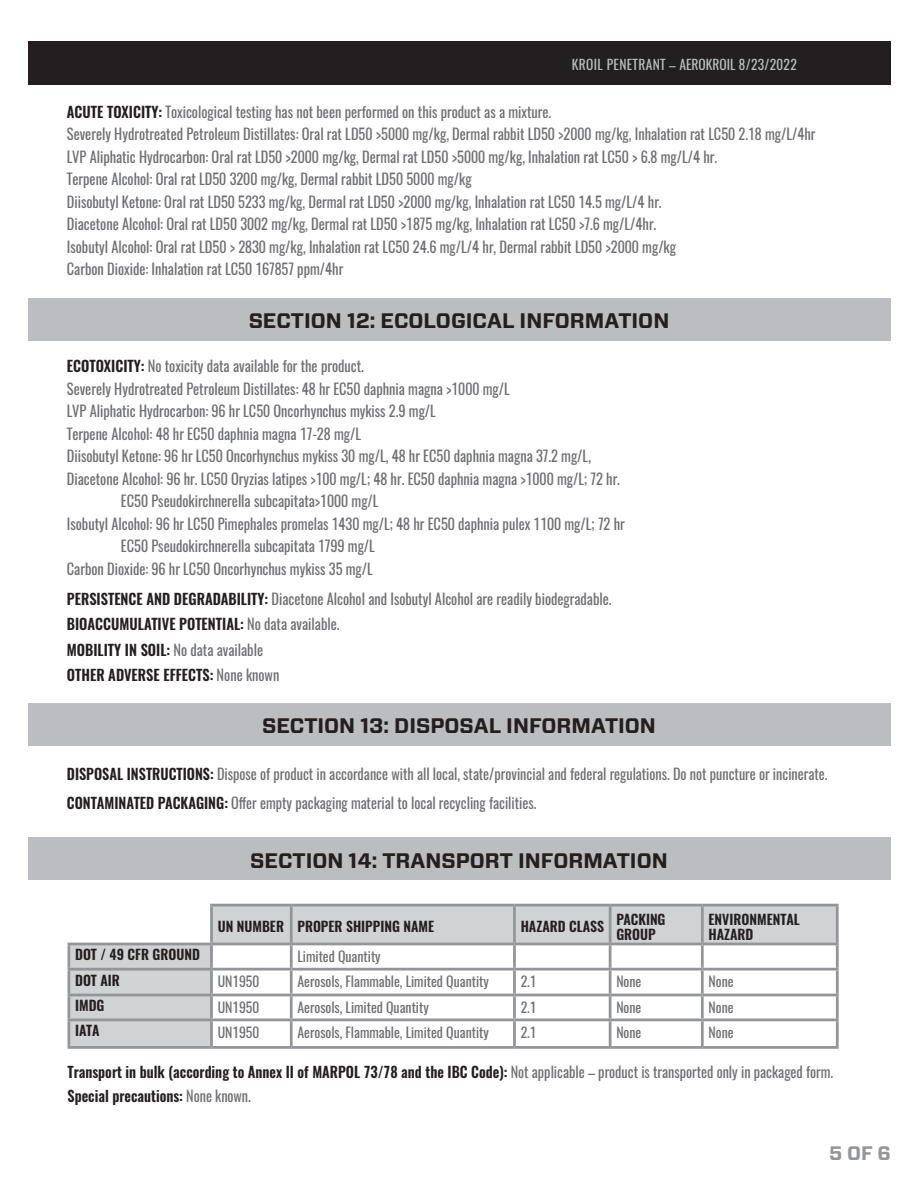
<style>
.page{position:relative;width:918px;height:1188px;background:#fff}
.page>*{position:absolute;margin:0;border:0;box-sizing:border-box;transform-origin:0 0}
.t1{font:700 21px "Vitesse Sans";color:#231f20}
.t2{font:700 19.5px "Vitesse Sans";color:#939598}
.t3{font:15px/22.5px "Oswald";color:#6d6e71;scale:.96 1}
.t4{font:15px/28.5px "Oswald";color:#6d6e71;scale:.95 1}
.t5{font:600 15px/24px "Oswald";color:#231f20;scale:.95 1}
.t6{font:13.8px "Oswald";color:#6d6e71}
.t7{font:600 13.8px/15px "Oswald";color:#231f20}
.t8{font:13.5px "Oswald";letter-spacing:.025em;color:#bdbec0}
.s1{font-weight:600;color:#231f20}
.s2{font-weight:400;color:#6d6e71}
</style>
<div class="page">
<div style="left:28px;top:41px;width:862px;height:44px;background:#231f20"></div>
<div style="left:28px;top:299px;width:862px;height:42px;background:#bcbdc0"></div>
<div style="left:28px;top:703px;width:862px;height:42px;background:#bcbdc0"></div>
<div style="left:28px;top:837px;width:862px;height:42px;background:#bcbdc0"></div>
<svg style="left:69px;top:906px;width:767px;height:140px"></svg>
<hr style="left:291px;top:904px;width:223px;height:2px;background:#939598">
<hr style="left:514px;top:904px;width:96px;height:2px;background:#939598">
<hr style="left:513px;top:906px;width:3px;height:37px;background:#939598">
<hr style="left:610px;top:904px;width:92px;height:2px;background:#939598">
<hr style="left:609px;top:906px;width:3px;height:37px;background:#939598">
<hr style="left:702px;top:904px;width:137px;height:2px;background:#939598">
<hr style="left:701px;top:906px;width:3px;height:37px;background:#939598">
<hr style="left:836px;top:906px;width:3px;height:37px;background:#939598">
<hr style="left:291px;top:943px;width:223px;height:2px;background:#939598">
<hr style="left:290px;top:945px;width:3px;height:23px;background:#939598">
<hr style="left:514px;top:943px;width:96px;height:2px;background:#939598">
<hr style="left:513px;top:945px;width:3px;height:23px;background:#939598">
<hr style="left:610px;top:943px;width:92px;height:2px;background:#939598">
<hr style="left:609px;top:945px;width:3px;height:23px;background:#939598">
<hr style="left:702px;top:943px;width:137px;height:2px;background:#939598">
<hr style="left:701px;top:945px;width:3px;height:23px;background:#939598">
<hr style="left:836px;top:945px;width:3px;height:23px;background:#939598">
<hr style="left:68px;top:971px;width:2px;height:23px;background:#939598">
<hr style="left:212px;top:968px;width:79px;height:3px;background:#939598">
<hr style="left:210px;top:971px;width:3px;height:23px;background:#939598">
<hr style="left:291px;top:968px;width:223px;height:3px;background:#939598">
<hr style="left:290px;top:971px;width:3px;height:23px;background:#939598">
<hr style="left:514px;top:968px;width:96px;height:3px;background:#939598">
<hr style="left:513px;top:971px;width:3px;height:23px;background:#939598">
<hr style="left:610px;top:968px;width:92px;height:3px;background:#939598">
<hr style="left:609px;top:971px;width:3px;height:23px;background:#939598">
<hr style="left:702px;top:968px;width:137px;height:3px;background:#939598">
<hr style="left:701px;top:971px;width:3px;height:23px;background:#939598">
<hr style="left:836px;top:971px;width:3px;height:23px;background:#939598">
<hr style="left:68px;top:994px;width:144px;height:2px;background:#939598">
<hr style="left:68px;top:996px;width:2px;height:23px;background:#939598">
<hr style="left:212px;top:994px;width:79px;height:2px;background:#939598">
<hr style="left:210px;top:996px;width:3px;height:23px;background:#939598">
<hr style="left:291px;top:994px;width:223px;height:2px;background:#939598">
<hr style="left:290px;top:996px;width:3px;height:23px;background:#939598">
<hr style="left:514px;top:994px;width:96px;height:2px;background:#939598">
<hr style="left:513px;top:996px;width:3px;height:23px;background:#939598">
<hr style="left:610px;top:994px;width:92px;height:2px;background:#939598">
<hr style="left:609px;top:996px;width:3px;height:23px;background:#939598">
<hr style="left:702px;top:994px;width:137px;height:2px;background:#939598">
<hr style="left:701px;top:996px;width:3px;height:23px;background:#939598">
<hr style="left:836px;top:996px;width:3px;height:23px;background:#939598">
<hr style="left:68px;top:1019px;width:144px;height:2px;background:#939598">
<hr style="left:68px;top:1021px;width:2px;height:25px;background:#939598">
<hr style="left:212px;top:1019px;width:79px;height:2px;background:#939598">
<hr style="left:210px;top:1021px;width:3px;height:25px;background:#939598">
<hr style="left:291px;top:1019px;width:223px;height:2px;background:#939598">
<hr style="left:290px;top:1021px;width:3px;height:25px;background:#939598">
<hr style="left:514px;top:1019px;width:96px;height:2px;background:#939598">
<hr style="left:513px;top:1021px;width:3px;height:25px;background:#939598">
<hr style="left:610px;top:1019px;width:92px;height:2px;background:#939598">
<hr style="left:609px;top:1021px;width:3px;height:25px;background:#939598">
<hr style="left:702px;top:1019px;width:137px;height:2px;background:#939598">
<hr style="left:701px;top:1021px;width:3px;height:25px;background:#939598">
<hr style="left:836px;top:1021px;width:3px;height:25px;background:#939598">
<hr style="left:68px;top:1046px;width:144px;height:3px;background:#939598">
<hr style="left:212px;top:1046px;width:79px;height:3px;background:#939598">
<hr style="left:291px;top:1046px;width:223px;height:3px;background:#939598">
<hr style="left:514px;top:1046px;width:96px;height:3px;background:#939598">
<hr style="left:610px;top:1046px;width:92px;height:3px;background:#939598">
<hr style="left:702px;top:1046px;width:137px;height:3px;background:#939598">
<hr style="left:68px;top:943px;width:144px;height:2px;background:#939598">
<hr style="left:68px;top:945px;width:2px;height:23px;background:#939598">
<hr style="left:210px;top:945px;width:3px;height:23px;background:#939598">
<hr style="left:68px;top:968px;width:144px;height:3px;background:#939598">
<hr style="left:210px;top:904px;width:81px;height:2px;background:#939598">
<hr style="left:210px;top:906px;width:3px;height:37px;background:#939598">
<hr style="left:290px;top:906px;width:3px;height:37px;background:#939598">
<hr style="left:212px;top:943px;width:79px;height:2px;background:#939598">
<p class="t8" style="left:572px;top:59px;width:226px">KROIL PENETRANT – AEROKROIL 8/23/2022</p>
<p class="t3" style="left:67px;top:102px;width:781px"><span class="s1">ACUTE TOXICITY:</span> Toxicological testing has not been performed on this product as a mixture.<br>Severely Hydrotreated Petroleum Distillates: Oral rat LD50 &gt;5000 mg/kg, Dermal rabbit LD50 &gt;2000 mg/kg, Inhalation rat LC50 2.18 mg/L/4hr LVP Aliphatic Hydrocarbon: Oral rat LD50 &gt;2000 mg/kg, Dermal rat LD50 &gt;5000 mg/kg, Inhalation rat LC50 &gt; 6.8 mg/L/4 hr.<br>Terpene Alcohol: Oral rat LD50 3200 mg/kg, Dermal rabbit LD50 5000 mg/kg<br>Diisobutyl Ketone: Oral rat LD50 5233 mg/kg, Dermal rat LD50 &gt;2000 mg/kg, Inhalation rat LC50 14.5 mg/L/4 hr.<br>Diacetone Alcohol: Oral rat LD50 3002 mg/kg, Dermal rat LD50 &gt;1875 mg/kg, Inhalation rat LC50 &gt;7.6 mg/L/4hr.<br>Isobutyl Alcohol: Oral rat LD50 &gt; 2830 mg/kg, Inhalation rat LC50 24.6 mg/L/4 hr, Dermal rabbit LD50 &gt;2000 mg/kg<br>Carbon Dioxide: Inhalation rat LC50 167857 ppm/4hr</p>
<h1 class="t1" style="left:249px;top:311px;width:422px">SECTION 12: ECOLOGICAL INFORMATION</h1>
<p class="t3" style="left:67px;top:356px;width:311px"><span class="s1">ECOTOXICITY:</span> No toxicity data available for the product.</p>
<p class="t3" style="left:67px;top:379px;width:463px">Severely Hydrotreated Petroleum Distillates: 48 hr EC50 daphnia magna &gt;1000 mg/L</p>
<p class="t3" style="left:67px;top:401px;width:386px">LVP Aliphatic Hydrocarbon: 96 hr LC50 Oncorhynchus mykiss 2.9 mg/L</p>
<p class="t3" style="left:67px;top:424px;width:308px">Terpene Alcohol: 48 hr EC50 daphnia magna 17-28 mg/L</p>
<p class="t3" style="left:67px;top:446px;width:547px">Diisobutyl Ketone: 96 hr LC50 Oncorhynchus mykiss 30 mg/L, 48 hr EC50 daphnia magna 37.2 mg/L,</p>
<p class="t3" style="left:67px;top:469px;width:578px">Diacetone Alcohol: 96 hr. LC50 Oryzias latipes &gt;100 mg/L; 48 hr. EC50 daphnia magna &gt;1000 mg/L; 72 hr.</p>
<p class="t3" style="left:121px;top:491px;width:270px">EC50 Pseudokirchnerella subcapitata&gt;1000 mg/L</p>
<p class="t3" style="left:67px;top:514px;width:583px">Isobutyl Alcohol: 96 hr LC50 Pimephales promelas 1430 mg/L; 48 hr EC50 daphnia pulex 1100 mg/L; 72 hr</p>
<p class="t3" style="left:121px;top:536px;width:266px">EC50 Pseudokirchnerella subcapitata 1799 mg/L</p>
<p class="t3" style="left:67px;top:559px;width:320px">Carbon Dioxide: 96 hr LC50 Oncorhynchus mykiss 35 mg/L</p>
<p class="t3" style="left:67px;top:587px;width:569px;line-height:25.5px"><span class="s1">PERSISTENCE AND DEGRADABILITY:</span> Diacetone Alcohol and Isobutyl Alcohol are readily biodegradable.<br><span class="s1">BIOACCUMULATIVE POTENTIAL:</span> No data available.<br><span class="s1">MOBILITY IN SOIL:</span> No data available<br><span class="s1">OTHER ADVERSE EFFECTS:</span> None known</p>
<h1 class="t1" style="left:262px;top:717px;width:395px">SECTION 13: DISPOSAL INFORMATION</h1>
<p class="t4" style="left:67px;top:761px;width:802px"><span class="s1">DISPOSAL INSTRUCTIONS:</span> Dispose of product in accordance with all local, state/provincial and federal regulations. Do not puncture or incinerate.<br><span class="s1">CONTAMINATED PACKAGING:</span> Offer empty packaging material to local recycling facilities.</p>
<h1 class="t1" style="left:250px;top:851px;width:419px">SECTION 14: TRANSPORT INFORMATION</h1>
<p class="t7" style="left:218px;top:920px;width:218px">UN NUMBER PROPER SHIPPING NAME</p>
<p class="t7" style="left:521px;top:920px;width:85px">HAZARD CLASS</p>
<p class="t7" style="left:616px;top:913px;width:51px">PACKING<br>GROUP</p>
<p class="t7" style="left:709px;top:913px;width:93px">ENVIRONMENTAL<br>HAZARD</p>
<p class="t7" style="left:75px;top:948px;width:126px">DOT / 49 CFR GROUND</p>
<p class="t6" style="left:297px;top:951px;width:85px">Limited Quantity</p>
<p class="t7" style="left:75px;top:974px;width:46px">DOT AIR</p>
<p class="t6" style="left:218px;top:976px;width:43px">UN1950</p>
<p class="t6" style="left:297px;top:976px;width:193px">Aerosols, Flammable, Limited Quantity</p>
<p class="t6" style="left:521px;top:976px;width:17px">2.1</p>
<p class="t6" style="left:616px;top:976px;width:27px">None</p>
<p class="t6" style="left:709px;top:976px;width:27px">None</p>
<p class="t7" style="left:75px;top:1000px;width:31px">IMDG</p>
<p class="t6" style="left:218px;top:1002px;width:43px">UN1950</p>
<p class="t6" style="left:297px;top:1002px;width:133px">Aerosols, Limited Quantity</p>
<p class="t6" style="left:521px;top:1002px;width:17px">2.1</p>
<p class="t6" style="left:616px;top:1002px;width:27px">None</p>
<p class="t6" style="left:709px;top:1002px;width:27px">None</p>
<p class="t7" style="left:75px;top:1025px;width:26px">IATA</p>
<p class="t6" style="left:218px;top:1027px;width:43px">UN1950</p>
<p class="t6" style="left:297px;top:1027px;width:193px">Aerosols, Flammable, Limited Quantity</p>
<p class="t6" style="left:521px;top:1027px;width:17px">2.1</p>
<p class="t6" style="left:616px;top:1027px;width:27px">None</p>
<p class="t6" style="left:709px;top:1027px;width:27px">None</p>
<p class="t5" style="left:68px;top:1060px;width:807px">Transport in bulk (according to Annex II of MARPOL 73/78 and the IBC Code): <span class="s2">Not applicable – product is transported only in packaged form.<br></span>Special precautions: <span class="s2">None known.</span></p>
<h2 class="t2" style="left:829px;top:1144px;width:63px">5 OF 6</h2>
</div>
